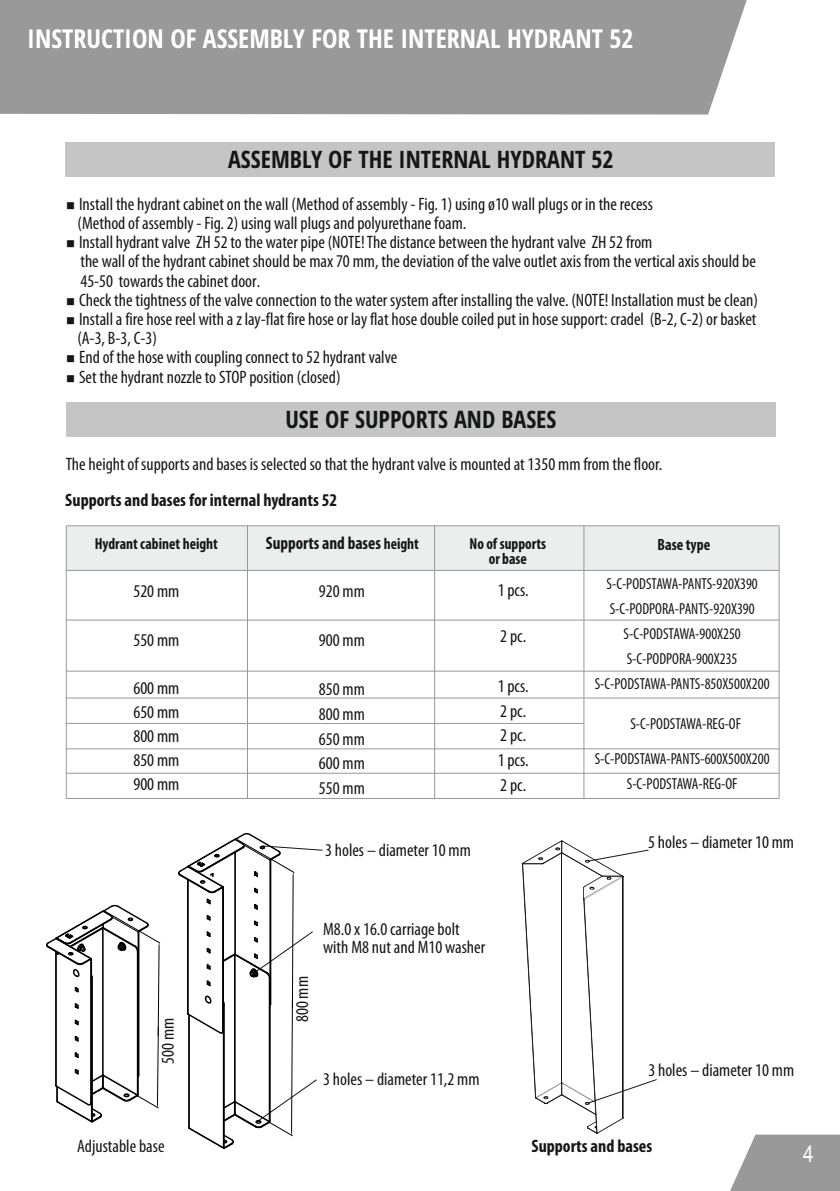
<style>
.page{position:relative;width:840px;height:1191px;background:#fff}
.page>*{position:absolute;margin:0;border:0;box-sizing:border-box;transform-origin:0 0}
.t1{font:700 condensed 26px "Open Sans";color:#fff}
.t2{font:700 condensed 24px "Open Sans";color:#151616}
.t3{font:23.2px "Arial Narrow";color:#fff}
.t4{font:condensed 18px/24.8px "Myriad Pro";color:#151616}
.t5{font:700 condensed 18px "Myriad Pro";color:#151616}
.t6{font:700 condensed 18px "Myriad Pro";color:#151616;scale:.95 1}
.t7{font:700 condensed 16.4px "Myriad Pro";color:#151616;scale:.95 1}
.t8{font:condensed 16px/25px "Myriad Pro";color:#151616;text-align:center;scale:.95 1}
.t9{font:700 condensed 16px/15.4px "Myriad Pro";color:#151616;text-align:center;scale:.95 1}
.s1{font-size:16px}
</style>
<div class="page">
<svg style="left:730px;top:1134px;width:109px;height:57px;background:#a5a5a5"></svg>
<div style="left:0;top:0;width:747px;height:115px;background:#999"></div>
<div style="left:66px;top:143px;width:708px;height:34px;background:#c5c5c5"></div>
<div style="left:66px;top:403px;width:709px;height:34px;background:#c5c5c5"></div>
<div style="left:66px;top:526px;width:181px;height:44px;background:#eceded"></div>
<div style="left:247px;top:526px;width:187px;height:44px;background:#eceded"></div>
<div style="left:434px;top:526px;width:149px;height:44px;background:#eceded"></div>
<div style="left:583px;top:526px;width:195px;height:44px;background:#eceded"></div>
<hr style="left:66px;top:526px;width:1px;height:272px;background:#999">
<hr style="left:247px;top:526px;width:1px;height:272px;background:#999">
<hr style="left:434px;top:526px;width:1px;height:272px;background:#999">
<hr style="left:583px;top:526px;width:1px;height:272px;background:#999">
<hr style="left:778px;top:526px;width:1px;height:272px;background:#999">
<hr style="left:66px;top:798px;width:712px;height:1px;background:#999">
<hr style="left:66px;top:773px;width:712px;height:1px;background:#999">
<hr style="left:66px;top:748px;width:712px;height:1px;background:#999">
<hr style="left:66px;top:723px;width:517px;height:1px;background:#999">
<hr style="left:66px;top:697px;width:712px;height:1px;background:#999">
<hr style="left:66px;top:671px;width:712px;height:1px;background:#999">
<hr style="left:66px;top:620px;width:712px;height:1px;background:#999">
<hr style="left:66px;top:570px;width:712px;height:1px;background:#999">
<hr style="left:66px;top:525px;width:712px;height:1px;background:#999">
<svg style="left:522px;top:840px;width:134px;height:294px"></svg>
<svg style="left:46px;top:904px;width:115px;height:219px"></svg>
<svg style="left:178px;top:833px;width:145px;height:316px"></svg>
<h1 class="t1" style="left:27px;top:28px;width:607px">INSTRUCTION OF ASSEMBLY FOR THE INTERNAL HYDRANT 52</h1>
<h2 class="t2" style="left:228px;top:150px;width:387px">ASSEMBLY OF THE INTERNAL HYDRANT 52</h2>
<p class="t4" style="left:78px;top:196px;width:576px;line-height:19.2px;text-indent:-11px">■ Install the hydrant cabinet on the wall (Method of assembly - Fig. 1) using ø10 wall plugs or in the recess (Method of assembly - Fig. 2) using wall plugs and polyurethane foam.</p>
<p class="t4" style="left:80px;top:234px;width:676px;line-height:19.2px;text-indent:-14px">■ Install hydrant valve ZH 52 to the water pipe (NOTE! The distance between the hydrant valve ZH 52 from<br>the wall of the hydrant cabinet should be max 70 mm, the deviation of the valve outlet axis from the vertical axis should be<br>45-50 towards the cabinet door.</p>
<p class="t4" style="left:66px;top:289px;width:693px">■ Check the tightness of the valve connection to the water system after installing the valve. (NOTE! Installation must be clean)</p>
<p class="t4" style="left:77px;top:311px;width:680px;line-height:19.2px;text-indent:-11px">■ Install a fire hose reel with a z lay-flat fire hose or lay flat hose double coiled put in hose support: cradel (B-2, C-2) or basket (A-3, B-3, C-3)</p>
<p class="t4" style="left:66px;top:346px;width:332px">■ End of the hose with coupling connect to 52 hydrant valve</p>
<p class="t4" style="left:66px;top:366px;width:276px">■ Set the hydrant nozzle to STOP position (closed)</p>
<h2 class="t2" style="left:285px;top:410px;width:272px">USE OF SUPPORTS AND BASES</h2>
<p class="t4" style="left:66px;top:453px;width:597px">The height of supports and bases is selected so that the hydrant valve is mounted at 1350 mm from the floor.</p>
<p class="t5" style="left:65px;top:492px;width:273px">Supports and bases for internal hydrants 52</p>
<p class="t9" style="left:95px;top:537px;width:131px">Hydrant cabinet height</p>
<p class="t6" style="left:265px;top:535px;width:163px">Supports and bases <span class="s1">height</span></p>
<p class="t9" style="left:469px;top:537px;width:82px">No of supports or base</p>
<p class="t7" style="left:657px;top:537px;width:57px">Base type</p>
<p class="t8" style="left:594px;top:572px;width:185px">S-C-PODSTAWA-PANTS-920X390<br>S-C-PODPORA-PANTS-920X390<br>S-C-PODSTAWA-900X250<br>S-C-PODPORA-900X235<br>S-C-PODSTAWA-PANTS-850X500X200</p>
<p class="t4" style="left:497px;top:579px;width:33px">1 pcs.</p>
<p class="t4" style="left:500px;top:625px;width:27px">2 pc.</p>
<p class="t4" style="left:497px;top:675px;width:33px">1 pcs.<br>2 pc.<br>2 pc.<br>1 pcs.<br>2 pc.</p>
<p class="t4" style="left:319px;top:580px;width:47px">920 mm</p>
<p class="t4" style="left:319px;top:628px;width:47px">900 mm</p>
<p class="t4" style="left:319px;top:678px;width:47px;text-align:justify">850 mm 800 mm 650 mm 600 mm 550 mm</p>
<p class="t4" style="left:133px;top:580px;width:47px">520 mm</p>
<p class="t4" style="left:133px;top:628px;width:47px">550 mm</p>
<p class="t4" style="left:133px;top:677px;width:47px;line-height:24.2px;text-align:justify">600 mm 650 mm 800 mm 850 mm 900 mm</p>
<p class="t8" style="left:630px;top:713px;width:118px">S-C-PODSTAWA-REG-OF</p>
<p class="t8" style="left:594px;top:747px;width:185px">S-C-PODSTAWA-PANTS-600X500X200<br>S-C-PODSTAWA-REG-OF</p>
<p class="t4" style="left:325px;top:839px;width:147px">3 holes – diameter 10 mm</p>
<p class="t4" style="left:647px;top:831px;width:147px">5 holes – diameter 10 mm</p>
<p class="t4" style="left:157px;top:1064px;width:47px;rotate:-90deg">500 mm</p>
<p class="t4" style="left:291px;top:1022px;width:47px;rotate:-90deg">800 mm</p>
<p class="t4" style="left:323px;top:921px;width:163px;line-height:18px">M8.0 x 16.0 carriage bolt with M8 nut and M10 washer</p>
<p class="t4" style="left:323px;top:1068px;width:158px">3 holes – diameter 11,2 mm</p>
<p class="t4" style="left:648px;top:1059px;width:147px">3 holes – diameter 10 mm</p>
<p class="t4" style="left:77px;top:1135px;width:89px">Adjustable base</p>
<p class="t5" style="left:531px;top:1138px;width:122px">Supports and bases</p>
<p class="t3" style="left:802px;top:1145px;width:12px">4</p>
</div>
